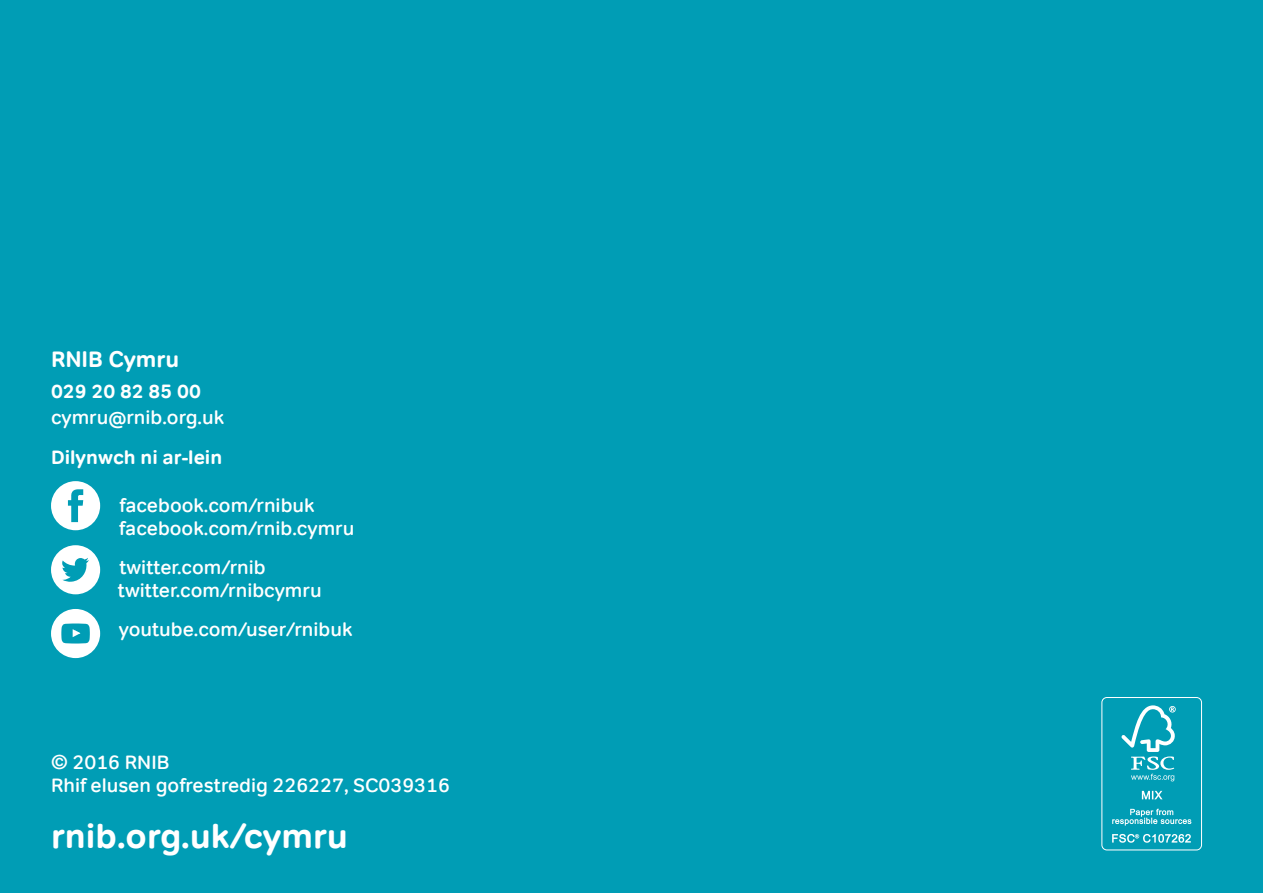
<style>
.page{position:relative;width:1263px;height:893px;background:#009db5}
.page>*{position:absolute;margin:0;border:0;box-sizing:border-box;transform-origin:0 0}
.t1{font:700 34.5px "Tondo";color:#fff}
.t2{font:700 22.5px "Tondo";color:#fff}
.t3{font:500 19.5px/22.5px "Tondo";color:#fff}
.t4{font:700 19.5px "Tondo";color:#fff}
</style>
<div class="page">
<svg style="left:1101px;top:697px;width:101px;height:153px"></svg>
<svg style="left:51px;top:481px;width:49px;height:49px"></svg>
<svg style="left:51px;top:545px;width:49px;height:49px"></svg>
<svg style="left:51px;top:609px;width:49px;height:49px"></svg>
<p class="t2" style="left:51px;top:345px;width:130px">RNIB Cymru</p>
<p class="t4" style="left:51px;top:379px;width:151px">029 20 82 85 00</p>
<p class="t3" style="left:51px;top:407px;width:175px">cymru@rnib.org.uk</p>
<p class="t4" style="left:51px;top:445px;width:173px">Dilynwch ni ar-lein</p>
<p class="t3" style="left:119px;top:494px;width:237px">facebook.com/rnibuk facebook.com/rnib.cymru</p>
<p class="t3" style="left:118px;top:556px;width:205px">twitter.com/rnib twitter.com/rnibcymru</p>
<p class="t3" style="left:119px;top:618px;width:235px">youtube.com/user/rnibuk</p>
<p class="t3" style="left:51px;top:751px;width:400px">© 2016 RNIB<br>Rhif elusen gofrestredig 226227, SC039316</p>
<h1 class="t1" style="left:51px;top:815px;width:298px">rnib.org.uk/cymru</h1>
</div>
